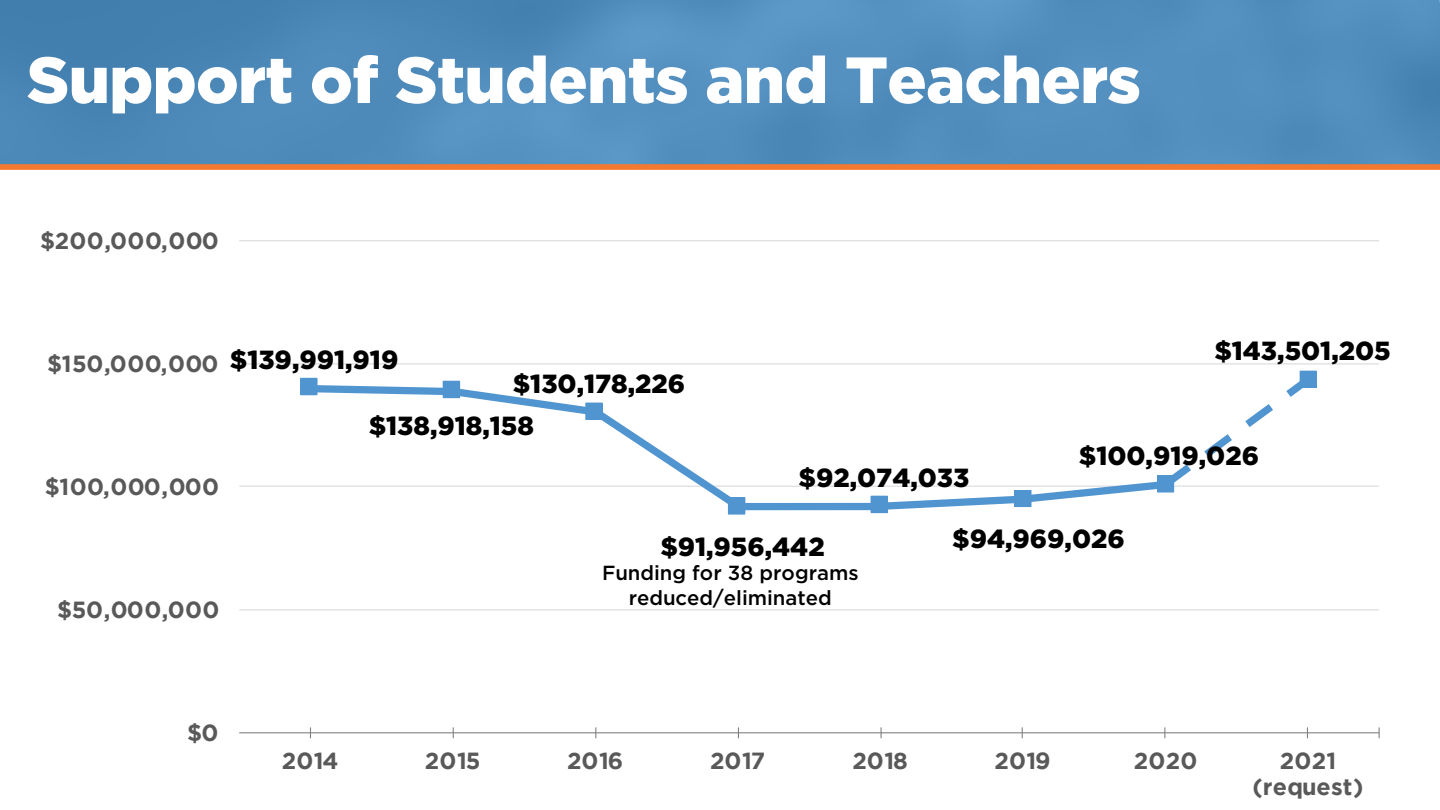
<style>
.page{position:relative;width:1440px;height:810px;background:#fff}
.page>*{position:absolute;margin:0;border:0;box-sizing:border-box;transform-origin:0 0}
.t1{font:900 65.1px "Gotham";letter-spacing:-.01em;color:#fff}
.t2{font:900 26.17px "Gotham";color:#000}
.t3{font:700 23.25px/25.5px "Gotham";letter-spacing:.005em;color:#595959;text-align:center}
.t4{font:500 20.4px/24.8px "Gotham";color:#000;text-align:center}
</style>
<div class="page">
<div style="left:0;top:0;width:1440px;height:166px;background:linear-gradient(to right,#4a86b6,#5490c0)"></div>
<div style="left:0;top:164px;width:1440px;height:6px;background:#f37930"></div>
<hr style="left:239px;top:609px;width:1140px;height:1px;background:#d9d9d9">
<hr style="left:239px;top:486px;width:1140px;height:1px;background:#d9d9d9">
<hr style="left:239px;top:363px;width:1140px;height:1px;background:#d9d9d9">
<hr style="left:239px;top:240px;width:1140px;height:1px;background:#d9d9d9">
<hr style="left:239px;top:732px;width:1140px;height:1px;background:#7f7f7f">
<svg style="left:888px;top:375px;width:425px;height:135px"></svg>
<svg style="left:303px;top:381px;width:585px;height:133px"></svg>
<div style="left:301px;top:379px;width:16px;height:16px;background:#5095d0"></div>
<div style="left:300px;top:378px;width:18px;height:17px;border:1px solid #5095d0"></div>
<div style="left:443px;top:381px;width:16px;height:16px;background:#5095d0"></div>
<div style="left:443px;top:381px;width:17px;height:17px;border:1px solid #5095d0"></div>
<div style="left:586px;top:403px;width:16px;height:16px;background:#5095d0"></div>
<div style="left:585px;top:403px;width:18px;height:17px;border:1px solid #5095d0"></div>
<div style="left:729px;top:498px;width:16px;height:16px;background:#5095d0"></div>
<div style="left:728px;top:497px;width:17px;height:18px;border:1px solid #5095d0"></div>
<div style="left:871px;top:496px;width:16px;height:16px;background:#5095d0"></div>
<div style="left:871px;top:496px;width:17px;height:17px;border:1px solid #5095d0"></div>
<div style="left:1015px;top:491px;width:16px;height:16px;background:#5095d0"></div>
<div style="left:1014px;top:490px;width:18px;height:17px;border:1px solid #5095d0"></div>
<div style="left:1158px;top:476px;width:16px;height:16px;background:#5095d0"></div>
<div style="left:1157px;top:475px;width:17px;height:18px;border:1px solid #5095d0"></div>
<div style="left:1300px;top:371px;width:16px;height:16px;background:#5095d0"></div>
<div style="left:1300px;top:371px;width:17px;height:17px;border:1px solid #5095d0"></div>
<p class="t1" style="left:27px;top:42px;width:1116px">Support of Students and Teachers</p>
<p class="t3" style="left:40px;top:228px;width:180px">$200,000,000</p>
<p class="t3" style="left:47px;top:351px;width:173px">$150,000,000</p>
<p class="t3" style="left:45px;top:474px;width:176px">$100,000,000</p>
<p class="t3" style="left:57px;top:597px;width:164px">$50,000,000</p>
<p class="t2" style="left:230px;top:345px;width:170px">$139,991,919</p>
<p class="t2" style="left:513px;top:369px;width:174px">$130,178,226</p>
<p class="t2" style="left:369px;top:411px;width:167px">$138,918,158</p>
<p class="t2" style="left:1214px;top:336px;width:178px">$143,501,205</p>
<p class="t2" style="left:1079px;top:441px;width:182px">$100,919,026</p>
<p class="t2" style="left:799px;top:462px;width:172px">$92,074,033</p>
<p class="t2" style="left:952px;top:524px;width:174px">$94,969,026</p>
<p class="t2" style="left:660px;top:531px;width:166px">$91,956,442</p>
<p class="t4" style="left:602px;top:560px;width:258px">Funding for 38 programs reduced/eliminated</p>
<p class="t3" style="left:187px;top:720px;width:33px">$0</p>
<p class="t3" style="left:282px;top:748px;width:58px">2014</p>
<p class="t3" style="left:425px;top:748px;width:57px">2015</p>
<p class="t3" style="left:567px;top:748px;width:58px">2016</p>
<p class="t3" style="left:710px;top:748px;width:57px">2017</p>
<p class="t3" style="left:852px;top:748px;width:57px">2018</p>
<p class="t3" style="left:995px;top:748px;width:58px">2019</p>
<p class="t3" style="left:1134px;top:748px;width:65px">2020</p>
<p class="t3" style="left:1253px;top:748px;width:112px">2021 (request)</p>
</div>
